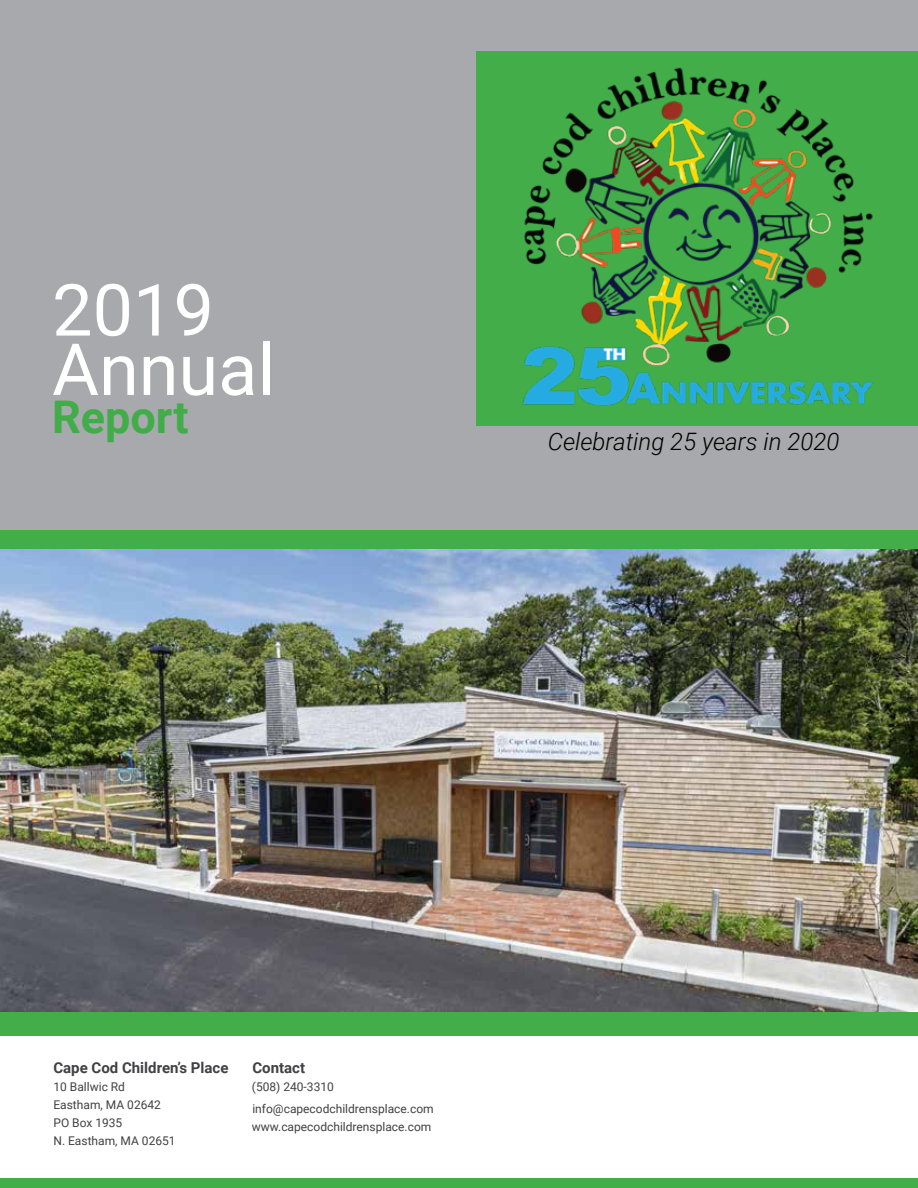
<style>
.page{position:relative;width:918px;height:1188px;background:#fff}
.page>*{position:absolute;margin:0;border:0;box-sizing:border-box;transform-origin:0 0}
.t1{font:72px "Roboto";color:#fff}
.t2{font:700 45px "Roboto";color:#41ad49}
.t3{font:italic 300 24px "Roboto";color:#000}
.t4{font:700 15px "Roboto";color:#414042}
.t5{font:12px/18px "Roboto";color:#414042}
</style>
<div class="page">
<div style="left:0;top:0;width:918px;height:546px;background:#a7a9ac"></div>
<div style="left:0;top:530px;width:918px;height:506px;background:#42ad49"></div>
<img style="left:0;top:549px;width:918px;height:463px">
<div style="left:0;top:1178px;width:918px;height:10px;background:#42ad49"></div>
<div style="left:476px;top:51px;width:442px;height:375px;background:#42ad49"></div>
<img style="left:522px;top:67px;width:351px;height:339px">
<h1 class="t1" style="left:52px;top:260px;width:163px">2019</h1>
<h1 class="t1" style="left:52px;top:319px;width:224px">Annual</h1>
<h2 class="t2" style="left:52px;top:386px;width:138px">Report</h2>
<h3 class="t3" style="left:548px;top:424px;width:293px">Celebrating 25 years in 2020</h3>
<p class="t4" style="left:53px;top:1057px;width:177px">Cape Cod Children’s Place</p>
<p class="t4" style="left:252px;top:1057px;width:54px">Contact</p>
<p class="t5" style="left:252px;top:1099px;width:183px">info@capecodchildrensplace.com www.capecodchildrensplace.com</p>
<p class="t5" style="left:252px;top:1077px;width:84px">(508) 240-3310</p>
<p class="t5" style="left:53px;top:1077px;width:124px">10 Ballwic Rd<br>Eastham, MA 02642<br>PO Box 1935<br>N. Eastham, MA 02651</p>
</div>
